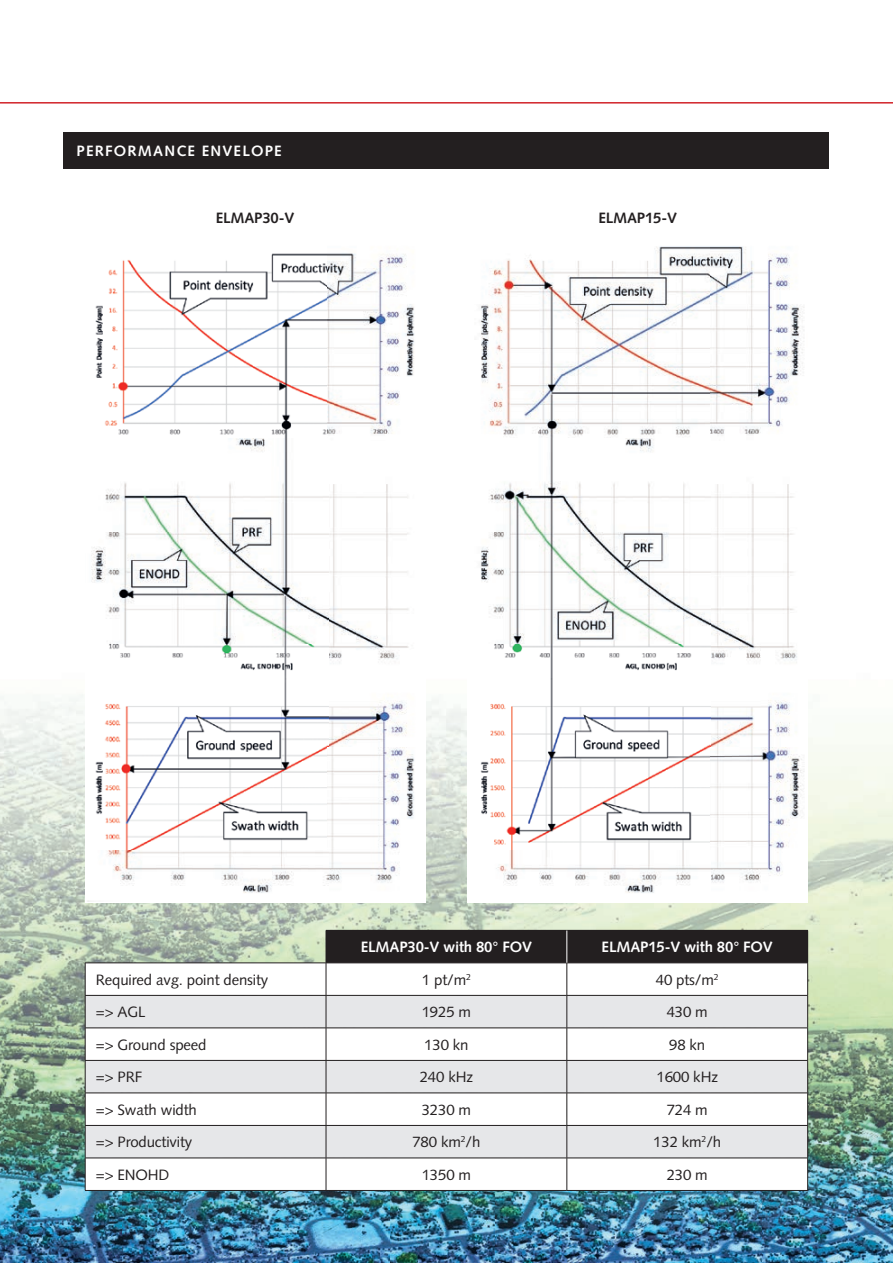
<style>
.page{position:relative;width:893px;height:1263px;background:#fff}
.page>*{position:absolute;margin:0;border:0;box-sizing:border-box;transform-origin:0 0}
.t1{font:15px "Syntax LT Std";letter-spacing:-.01em;color:#231f20}
.t2{font:700 15px "Syntax";letter-spacing:-.01em;color:#fff}
.t3{font:700 15px "Syntax";letter-spacing:.08em;color:#fff}
.t4{font:700 15px "Syntax";letter-spacing:-.01em;color:#231f20}
</style>
<div class="page">
<img style="left:0;top:695px;width:121px;height:568px">
<img style="left:389px;top:700px;width:106px;height:563px">
<img style="left:763px;top:738px;width:130px;height:525px">
<img style="left:121px;top:903px;width:268px;height:360px">
<img style="left:495px;top:903px;width:268px;height:360px">
<img style="left:85px;top:253px;width:340px;height:648px">
<img style="left:468px;top:246px;width:340px;height:655px">
<div style="left:326px;top:930px;width:241px;height:33px;background:#231f20"></div>
<div style="left:567px;top:930px;width:241px;height:33px;background:#231f20"></div>
<svg style="left:86px;top:963px;width:721px;height:227px"></svg>
<svg style="left:568px;top:963px;width:239px;height:32px"></svg>
<svg style="left:86px;top:996px;width:721px;height:162px;fill:#e6e7e9"></svg>
<hr style="left:85px;top:962px;width:241px;height:1px;background:#231f20">
<hr style="left:85px;top:963px;width:1px;height:32px;background:#231f20">
<hr style="left:326px;top:963px;width:1px;height:32px;background:#231f20">
<hr style="left:567px;top:963px;width:1px;height:32px;background:#231f20">
<hr style="left:807px;top:963px;width:1px;height:32px;background:#231f20">
<hr style="left:85px;top:995px;width:241px;height:1px;background:#231f20">
<hr style="left:85px;top:995px;width:1px;height:33px;background:#231f20">
<hr style="left:326px;top:995px;width:241px;height:1px;background:#231f20">
<hr style="left:326px;top:995px;width:1px;height:33px;background:#231f20">
<hr style="left:567px;top:995px;width:241px;height:1px;background:#231f20">
<hr style="left:567px;top:995px;width:1px;height:33px;background:#231f20">
<hr style="left:807px;top:995px;width:1px;height:33px;background:#231f20">
<hr style="left:85px;top:1028px;width:241px;height:1px;background:#231f20">
<hr style="left:85px;top:1028px;width:1px;height:32px;background:#231f20">
<hr style="left:326px;top:1028px;width:241px;height:1px;background:#231f20">
<hr style="left:326px;top:1028px;width:1px;height:32px;background:#231f20">
<hr style="left:567px;top:1028px;width:241px;height:1px;background:#231f20">
<hr style="left:567px;top:1028px;width:1px;height:32px;background:#231f20">
<hr style="left:807px;top:1028px;width:1px;height:32px;background:#231f20">
<hr style="left:85px;top:1060px;width:241px;height:1px;background:#231f20">
<hr style="left:85px;top:1060px;width:1px;height:33px;background:#231f20">
<hr style="left:326px;top:1060px;width:241px;height:1px;background:#231f20">
<hr style="left:326px;top:1060px;width:1px;height:33px;background:#231f20">
<hr style="left:567px;top:1060px;width:241px;height:1px;background:#231f20">
<hr style="left:567px;top:1060px;width:1px;height:33px;background:#231f20">
<hr style="left:807px;top:1060px;width:1px;height:33px;background:#231f20">
<hr style="left:85px;top:1093px;width:241px;height:1px;background:#231f20">
<hr style="left:85px;top:1093px;width:1px;height:32px;background:#231f20">
<hr style="left:326px;top:1093px;width:241px;height:1px;background:#231f20">
<hr style="left:326px;top:1093px;width:1px;height:32px;background:#231f20">
<hr style="left:567px;top:1093px;width:241px;height:1px;background:#231f20">
<hr style="left:567px;top:1093px;width:1px;height:32px;background:#231f20">
<hr style="left:807px;top:1093px;width:1px;height:32px;background:#231f20">
<hr style="left:85px;top:1125px;width:241px;height:1px;background:#231f20">
<hr style="left:85px;top:1125px;width:1px;height:33px;background:#231f20">
<hr style="left:326px;top:1125px;width:241px;height:1px;background:#231f20">
<hr style="left:326px;top:1125px;width:1px;height:33px;background:#231f20">
<hr style="left:567px;top:1125px;width:241px;height:1px;background:#231f20">
<hr style="left:567px;top:1125px;width:1px;height:33px;background:#231f20">
<hr style="left:807px;top:1125px;width:1px;height:33px;background:#231f20">
<hr style="left:85px;top:1158px;width:241px;height:1px;background:#231f20">
<hr style="left:85px;top:1158px;width:1px;height:32px;background:#231f20">
<hr style="left:326px;top:1158px;width:241px;height:1px;background:#231f20">
<hr style="left:326px;top:1158px;width:1px;height:32px;background:#231f20">
<hr style="left:567px;top:1158px;width:241px;height:1px;background:#231f20">
<hr style="left:567px;top:1158px;width:1px;height:32px;background:#231f20">
<hr style="left:807px;top:1158px;width:1px;height:32px;background:#231f20">
<hr style="left:85px;top:1190px;width:241px;height:1px;background:#231f20">
<hr style="left:326px;top:1190px;width:241px;height:1px;background:#231f20">
<hr style="left:567px;top:1190px;width:241px;height:1px;background:#231f20">
<hr style="left:567px;top:930px;width:1px;height:33px;background:#fff">
<div style="left:64px;top:132px;width:765px;height:37px;background:#231f20"></div>
<hr style="left:0;top:102px;width:893px;height:2px;background:#d1232a">
<p class="t3" style="left:76px;top:142px;width:207px">PERFORMANCE ENVELOPE</p>
<p class="t4" style="left:216px;top:209px;width:80px">ELMAP30-V</p>
<p class="t4" style="left:598px;top:209px;width:80px">ELMAP15-V</p>
<p class="t2" style="left:361px;top:938px;width:173px">ELMAP30-V with 80° FOV</p>
<p class="t2" style="left:602px;top:938px;width:173px">ELMAP15-V with 80° FOV</p>
<p class="t1" style="left:96px;top:971px;width:174px">Required avg. point density</p>
<p class="t1" style="left:422px;top:971px;width:50px">1 pt/m<sup>2</sup></p>
<p class="t1" style="left:656px;top:971px;width:64px">40 pts/m<sup>2</sup></p>
<p class="t1" style="left:96px;top:1003px;width:51px">=&gt; AGL</p>
<p class="t1" style="left:422px;top:1003px;width:51px">1925 m</p>
<p class="t1" style="left:667px;top:1003px;width:43px">430 m</p>
<p class="t1" style="left:96px;top:1036px;width:112px">=&gt; Ground speed</p>
<p class="t1" style="left:424px;top:1036px;width:46px">130 kn</p>
<p class="t1" style="left:669px;top:1036px;width:38px">98 kn</p>
<p class="t1" style="left:96px;top:1068px;width:48px">=&gt; PRF</p>
<p class="t1" style="left:420px;top:1068px;width:55px">240 kHz</p>
<p class="t1" style="left:656px;top:1068px;width:63px">1600 kHz</p>
<p class="t1" style="left:96px;top:1101px;width:103px">=&gt; Swath width</p>
<p class="t1" style="left:422px;top:1101px;width:51px">3230 m</p>
<p class="t1" style="left:667px;top:1101px;width:43px">724 m</p>
<p class="t1" style="left:96px;top:1133px;width:98px">=&gt; Productivity</p>
<p class="t1" style="left:412px;top:1133px;width:69px">780 km<sup>2</sup>/h</p>
<p class="t1" style="left:653px;top:1133px;width:69px">132 km<sup>2</sup>/h</p>
<p class="t1" style="left:96px;top:1166px;width:75px">=&gt; ENOHD</p>
<p class="t1" style="left:422px;top:1166px;width:51px">1350 m</p>
<p class="t1" style="left:667px;top:1166px;width:43px">230 m</p>
</div>
